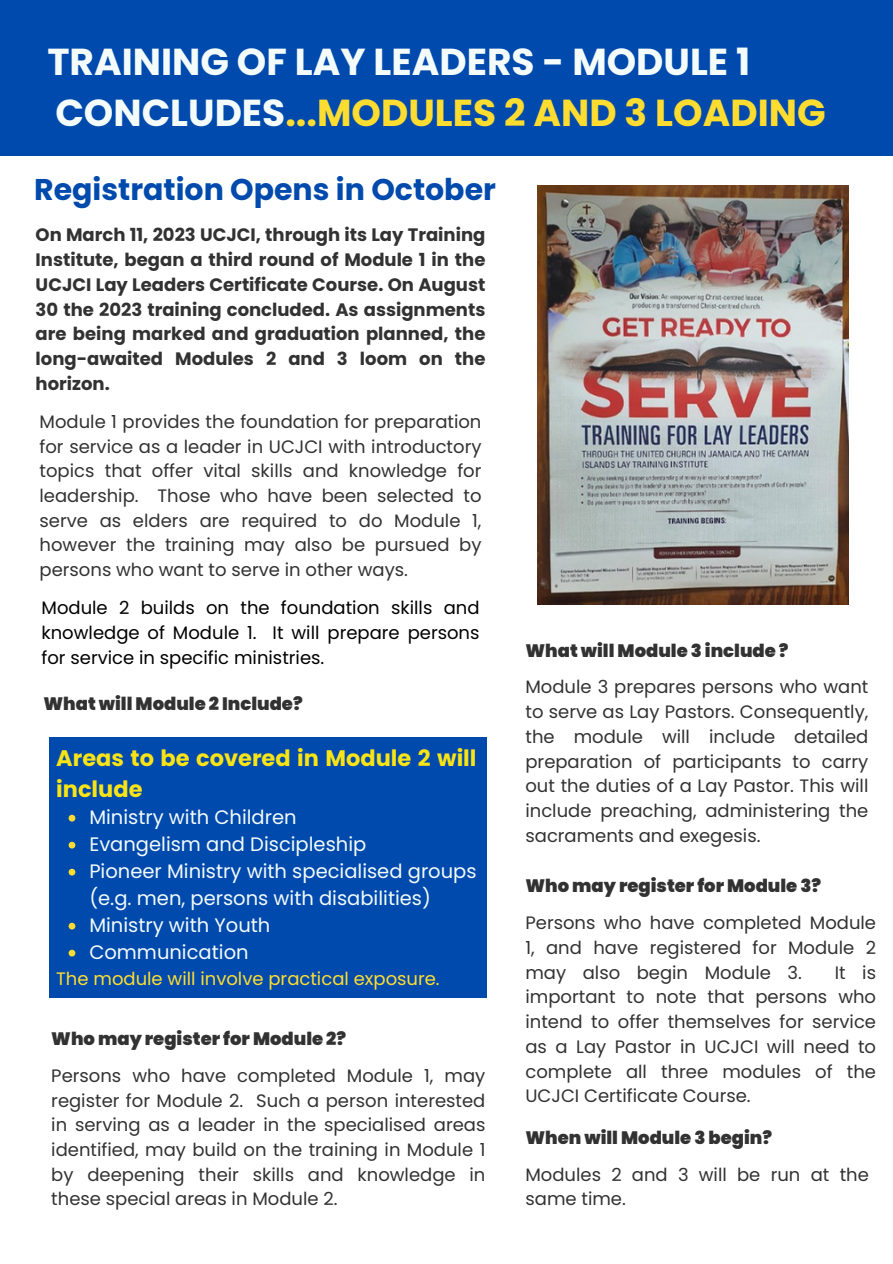
<style>
.page{position:relative;width:893px;height:1264px;background:#fff}
.page>*{position:absolute;margin:0;border:0;box-sizing:border-box;transform-origin:0 0}
.t1{font:700 37.5px "Poppins";color:#ffdd30}
.t2{font:700 37.5px "Poppins";color:#f3fbfb}
.t3{font:700 30px "Poppins";color:#004aad}
.t4{font:700 22.5px/30.3px "Poppins";color:#fae415}
.t5{font:19.5px/27px "Poppins";color:#f3fbfb}
.t6{font:18px/24.8px "Poppins";color:#323232;text-align:justify}
.t7{font:700 18px/24.8px "Poppins";color:#323232;text-align:justify}
.t8{font:900 18px "Poppins";color:#323232}
.t9{font:18px/24.8px "Poppins";color:#000;text-align:justify}
.t10{font:18px "Poppins";color:#ffdd30}
.s1{color:#f3fbfb}
</style>
<div class="page">
<div style="left:0;top:0;width:892px;height:156px;background:#004aad"></div>
<div style="left:49px;top:737px;width:438px;height:261px;background:#004aad"></div>
<img style="left:537px;top:185px;width:311px;height:419px">
<svg style="left:69px;top:814px;width:6px;height:7px"></svg>
<svg style="left:69px;top:841px;width:6px;height:7px"></svg>
<svg style="left:69px;top:868px;width:6px;height:7px"></svg>
<svg style="left:69px;top:922px;width:6px;height:7px"></svg>
<svg style="left:69px;top:949px;width:6px;height:7px"></svg>
<p class="t2" style="left:47px;top:35px;width:704px">TRAINING OF LAY LEADERS - MODULE 1</p>
<p class="t1" style="left:55px;top:87px;width:771px"><span class="s1">CONCLUDES</span>...MODULES 2 AND 3 LOADING</p>
<p class="t3" style="left:34px;top:168px;width:463px">Registration Opens in October</p>
<p class="t7" style="left:36px;top:223px;width:451px">On March 11, 2023 UCJCI, through its Lay Training Institute, began a third round of Module 1 in the UCJCI Lay Leaders Certificate Course. On August 30 the 2023 training concluded. As assignments are being marked and graduation planned, the long-awaited Modules 2 and 3 loom on the horizon.</p>
<p class="t6" style="left:40px;top:409px;width:443px">Module 1 provides the foundation for preparation for service as a leader in UCJCI with introductory topics that offer vital skills and knowledge for leadership. Those who have been selected to serve as elders are required to do Module 1, however the training may also be pursued by persons who want to serve in other ways.</p>
<p class="t9" style="left:42px;top:595px;width:439px">Module 2 builds on the foundation skills and knowledge of Module 1. It will prepare persons for service in specific ministries.</p>
<p class="t8" style="left:43px;top:691px;width:261px">What will Module 2 Include?</p>
<p class="t4" style="left:56px;top:743px;width:422px">Areas to be covered in Module 2 will include</p>
<p class="t5" style="left:89px;top:803px;width:209px">Ministry with Children</p>
<p class="t5" style="left:89px;top:830px;width:278px">Evangelism and Discipleship</p>
<p class="t5" style="left:89px;top:857px;width:388px">Pioneer Ministry with specialised groups (e.g. men, persons with disabilities)</p>
<p class="t5" style="left:89px;top:911px;width:182px">Ministry with Youth</p>
<p class="t5" style="left:89px;top:938px;width:161px">Communication</p>
<p class="t10" style="left:56px;top:965px;width:385px">The module will involve practical exposure.</p>
<p class="t8" style="left:51px;top:1026px;width:296px">Who may register for Module 2?</p>
<p class="t6" style="left:51px;top:1063px;width:435px">Persons who have completed Module 1, may register for Module 2. Such a person interested in serving as a leader in the specialised areas identified, may build on the training in Module 1 by deepening their skills and knowledge in these special areas in Module 2.</p>
<p class="t8" style="left:525px;top:637px;width:264px">What will Module 3 include ?</p>
<p class="t6" style="left:525px;top:674px;width:344px">Module 3 prepares persons who want to serve as Lay Pastors. Consequently, the module will include detailed preparation of participants to carry out the duties of a Lay Pastor. This will include preaching, administering the sacraments and exegesis.</p>
<p class="t8" style="left:525px;top:873px;width:297px">Who may register for Module 3?</p>
<p class="t6" style="left:525px;top:910px;width:352px">Persons who have completed Module 1, and have registered for Module 2 may also begin Module 3.</p>
<p class="t6" style="left:525px;top:959px;width:352px;text-indent:309px">It is important to note that persons who intend to offer themselves for service as a Lay Pastor in UCJCI will need to complete all three modules of the UCJCI Certificate Course.</p>
<p class="t8" style="left:525px;top:1125px;width:248px">When will Module 3 begin?</p>
<p class="t6" style="left:525px;top:1161px;width:345px">Modules 2 and 3 will be run at the same time.</p>
</div>
